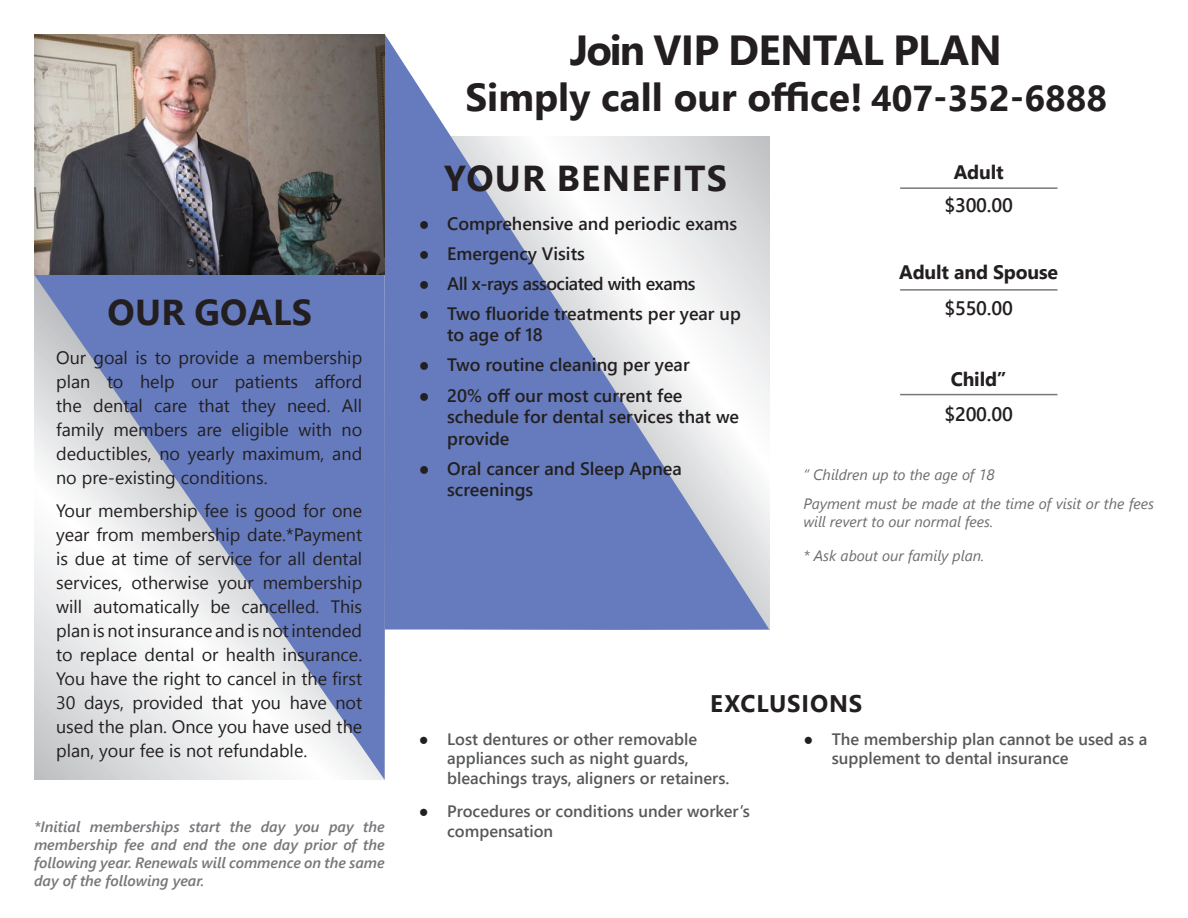
<style>
.page{position:relative;width:1188px;height:918px;background:#fff}
.page>*{position:absolute;margin:0;border:0;box-sizing:border-box;transform-origin:0 0}
.t1{font:700 42px "Segoe UI";letter-spacing:-.015em;color:#231f20}
.t2{font:700 39px "Segoe UI";color:#231f20}
.t3{font:700 36px "Segoe UI";color:#231f20}
.t4{font:700 24px "Segoe UI";color:#231f20}
.t5{font:700 19.5px "Segoe UI";letter-spacing:-.01em;color:#231f20}
.t6{font:600 19.5px "Segoe UI";letter-spacing:-.01em;color:#231f20}
.t7{font:18px/24px "Segoe UI";color:#231f20;text-align:justify}
.t8{font:600 18px/21.6px "Segoe UI";color:#231f20}
.t9{font:600 18px "Segoe UI";letter-spacing:-.025em;color:#231f20}
.t10{font:600 16.5px/19.8px "Segoe UI";color:#57585a}
.t11{font:italic 600 15px/18px "Segoe UI";color:#76787b;text-align:justify}
.t12{font:italic 15px/29.7px "Segoe UI";color:#6c6d70}
.s1{font-size:36px}
.s2{color:#231f20}
</style>
<div class="page">
<svg style="left:34px;top:274px;width:351px;height:506px"></svg>
<hr style="left:900px;top:187px;width:157px;height:2px;background:#76787b">
<hr style="left:900px;top:289px;width:157px;height:2px;background:#76787b">
<hr style="left:900px;top:394px;width:157px;height:1px;background:#76787b">
<svg style="left:385px;top:34px;width:384px;height:596px"></svg>
<img style="left:35px;top:34px;width:350px;height:240px">
<h3 class="t3" style="left:107px;top:284px;width:137px">OUR GOALS</h3>
<p class="t7" style="left:56px;top:346px;width:308px">Our goal is to provide a membership plan to help our patients afford the dental care that they need. All family members are eligible with no deductibles, no yearly maximum, and no pre-existing conditions.</p>
<p class="t7" style="left:56px;top:498px;width:308px">Your membership fee is good for one year from membership date.*Payment is due at time of service for all dental services, otherwise your membership will automatically be cancelled. This plan is not insurance and is not intended to replace dental or health insurance.<br>You have the right to cancel in the first 30 days, provided that you have not used the plan. Once you have used the plan, your fee is not refundable.</p>
<p class="t11" style="left:34px;top:816px;width:352px">*Initial memberships start the day you pay the membership fee and end the one day prior of the following year. Renewals will commence on the same day of the following year.</p>
<h1 class="t1" style="left:570px;top:16px;width:214px">JOIN VIP DENTAL</h1>
<h1 class="t1" style="left:893px;top:16px;width:52px">PLAN</h1>
<h2 class="t2" style="left:465px;top:65px;width:643px">SIMPLY CALL OUR OFFICE! <span class="s1">407-352-6888</span></h2>
<h3 class="t3" style="left:444px;top:149px;width:27px">YOUR</h3>
<h3 class="t3" style="left:557px;top:149px;width:46px">BENEFITS</h3>
<p class="t8" style="left:419px;top:212px;width:320px">● Comprehensive and periodic exams</p>
<p class="t8" style="left:419px;top:242px;width:168px">● Emergency Visits</p>
<p class="t9" style="left:419px;top:269px;width:279px">● All x-rays associated with exams</p>
<p class="t8" style="left:447px;top:302px;width:295px;text-indent:-28px">● Two fluoride treatments per year up to age of 18</p>
<p class="t8" style="left:419px;top:354px;width:273px">● Two routine cleaning per year</p>
<p class="t8" style="left:447px;top:384px;width:294px;text-indent:-28px">● 20% off our most current fee schedule for dental services that we provide</p>
<p class="t8" style="left:447px;top:457px;width:236px;text-indent:-28px">● Oral cancer and Sleep Apnea screenings</p>
<p class="t5" style="left:954px;top:156px;width:51px">ADULT</p>
<p class="t6" style="left:944px;top:190px;width:70px">$300.00</p>
<p class="t5" style="left:899px;top:256px;width:160px">ADULT AND SPOUSE</p>
<p class="t6" style="left:944px;top:292px;width:70px">$550.00</p>
<p class="t5" style="left:951px;top:363px;width:57px">CHILD”</p>
<p class="t6" style="left:944px;top:398px;width:70px">$200.00</p>
<p class="t12" style="left:803px;top:459px;width:352px">“ Children up to the age of 18<br>Payment must be made at the time of visit or the fees</p>
<p class="t12" style="left:803px;top:507px;width:192px">will revert to our normal fees.</p>
<p class="t12" style="left:803px;top:540px;width:183px">* Ask about our family plan.</p>
<h3 class="t4" style="left:710px;top:684px;width:47px">EXCLUSIONS</h3>
<p class="t10" style="left:832px;top:729px;width:317px;text-indent:-28px"><span class="s2">●</span> The membership plan cannot be used as a supplement to dental insurance</p>
<p class="t10" style="left:447px;top:729px;width:284px;text-indent:-28px"><span class="s2">●</span> Lost dentures or other removable appliances such as night guards, bleachings trays, aligners or retainers.</p>
<p class="t10" style="left:447px;top:801px;width:304px;text-indent:-28px"><span class="s2">●</span> Procedures or conditions under worker’s compensation</p>
</div>
